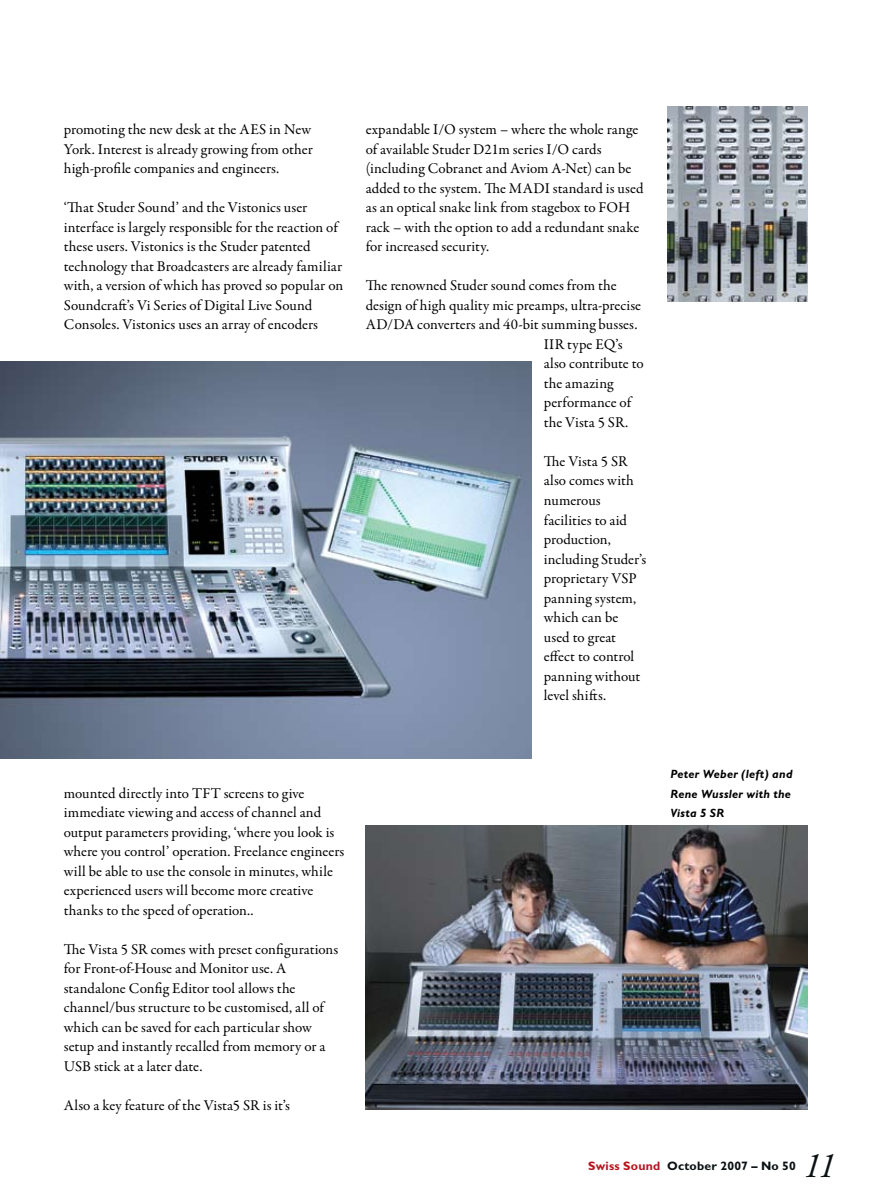
<style>
.page{position:relative;width:893px;height:1191px;background:#fff}
.page>*{position:absolute;margin:0;border:0;box-sizing:border-box;transform-origin:0 0}
.t1{font:italic 36px "Adobe Garamond Pro";color:#0a1012}
.t2{font:15px/19.5px "Garamond Premr Pro";letter-spacing:.005em;color:#000}
.t3{font:15px "Garamond Premr Pro";letter-spacing:.025em;color:#000}
.t4{font:700 12.3px "Gill Sans";letter-spacing:.02em;color:#0a1012}
.t5{font:italic 700 12px/19.5px "Gill Sans";letter-spacing:.025em;color:#000}
.s1{color:#b7141f}
</style>
<div class="page">
<img style="left:0;top:361px;width:531px;height:397px">
<img style="left:366px;top:825px;width:442px;height:284px">
<img style="left:668px;top:106px;width:140px;height:195px">
<p class="t2" style="left:64px;top:120px;width:250px;text-align:justify">promoting the new desk at the AES in New York. Interest is already growing from other high-profile companies and engineers.</p>
<p class="t2" style="left:64px;top:198px;width:281px">‘That Studer Sound’ and the Vistonics user interface is largely responsible for the reaction of these users. Vistonics is the Studer patented technology that Broadcasters are already familiar with, a version of which has proved so popular on Soundcraft’s Vi Series of Digital Live Sound Consoles. Vistonics uses an array of encoders</p>
<p class="t2" style="left:366px;top:120px;width:279px">expandable I/O system – where the whole range of available Studer D21m series I/O cards (including Cobranet and Aviom A-Net) can be added to the system. The MADI standard is used as an optical snake link from stagebox to FOH rack – with the option to add a redundant snake for increased security.</p>
<p class="t2" style="left:366px;top:276px;width:252px">The renowned Studer sound comes from the</p>
<p class="t2" style="left:366px;top:296px;width:277px">design of high quality mic preamps, ultra-precise</p>
<p class="t2" style="left:366px;top:315px;width:273px">AD/DA converters and 40-bit summing busses.</p>
<p class="t3" style="left:544px;top:335px;width:80px">IIR type EQ’s</p>
<p class="t2" style="left:544px;top:354px;width:101px">also contribute to</p>
<p class="t2" style="left:544px;top:374px;width:71px">the amazing</p>
<p class="t2" style="left:544px;top:393px;width:89px">performance of</p>
<p class="t2" style="left:544px;top:413px;width:86px">the Vista 5 SR.</p>
<p class="t2" style="left:544px;top:452px;width:104px">The Vista 5 SR also comes with numerous facilities to aid production, including Studer’s proprietary VSP panning system, which can be used to great effect to control panning without level shifts.</p>
<p class="t2" style="left:64px;top:783px;width:282px">mounted directly into TFT screens to give immediate viewing and access of channel and output parameters providing, ‘where you look is where you control’ operation. Freelance engineers will be able to use the console in minutes, while experienced users will become more creative thanks to the speed of operation..</p>
<p class="t2" style="left:64px;top:939px;width:276px">The Vista 5 SR comes with preset configurations for Front-of-House and Monitor use. A standalone Config Editor tool allows the channel/bus structure to be customised, all of which can be saved for each particular show setup and instantly recalled from memory or a USB stick at a later date.</p>
<p class="t2" style="left:64px;top:1095px;width:228px">Also a key feature of the Vista5 SR is it’s</p>
<p class="t5" style="left:670px;top:764px;width:124px">Peter Weber (left) and<br>Rene Wussler with the<br>Vista 5 SR</p>
<p class="t4" style="left:588px;top:1158px;width:209px"><span class="s1">Swiss Sound</span> October 2007 – No 50</p>
<h1 class="t1" style="left:803px;top:1144px;width:34px">11</h1>
</div>
